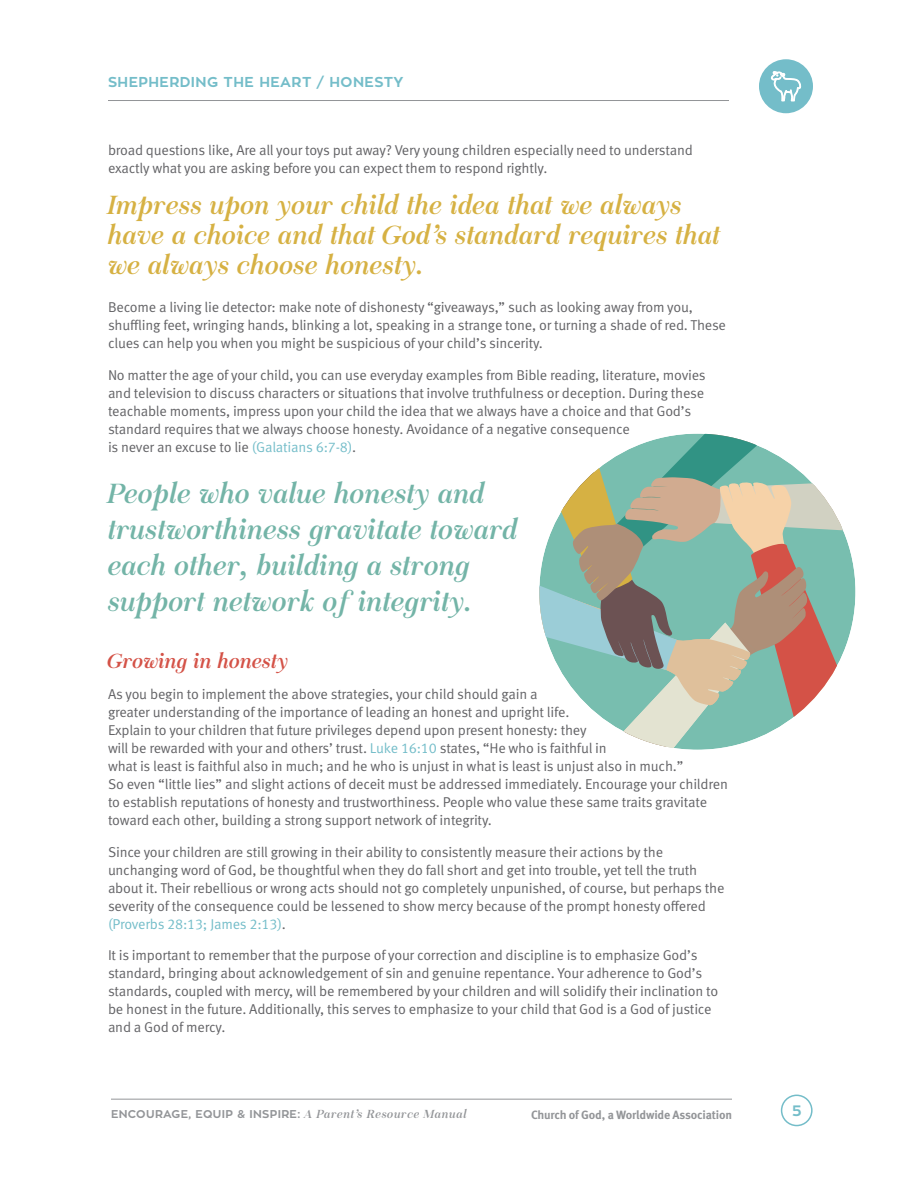
<style>
.page{position:relative;width:918px;height:1188px;background:#fff}
.page>*{position:absolute;margin:0;border:0;box-sizing:border-box;transform-origin:0 0}
.t1{font:italic 28.5px/36px "Chapaza Abigail";letter-spacing:-.01em;color:#73b4a7}
.t2{font:italic 27px/30px "Chapaza Abigail";letter-spacing:-.01em;color:#d6b143}
.t3{font:italic 21px "Chapaza Abigail";letter-spacing:-.01em;color:#d45247}
.t4{font:700 15px "Zona Pro";color:#74bdc9}
.t5{font:14.25px/18px "Meta OT Norm";letter-spacing:-.015em;color:#636366}
.t6{font:700 14.25px "Zona Pro";letter-spacing:.03em;color:#74bdc9}
.t7{font:700 12px "Meta OT";letter-spacing:-.015em;color:#939598}
.t8{font:700 11.25px "Zona Pro";letter-spacing:.03em;color:#939598}
.s1{color:#74bdc9}
.s2{font-family:"Chapaza Abigail";font-weight:400;font-style:italic;font-size:12px}
</style>
<div class="page">
<div style="left:759px;top:59px;width:54px;height:54px;background:#74bdc9;border-radius:50%"></div>
<svg style="left:771px;top:71px;width:30px;height:30px"></svg>
<hr style="left:108px;top:100px;width:621px;height:1px;background:#939598">
<hr style="left:111px;top:1099px;width:621px;height:1px;background:#939598">
<div style="left:781px;top:1095px;width:32px;height:31px;border:2px solid #74bdc9;border-radius:50%"></div>
<svg style="left:539px;top:434px;width:316px;height:316px"></svg>
<p class="t6" style="left:108px;top:72px;width:297px">SHEPHERDING THE HEART / HONESTY</p>
<p class="t5" style="left:108px;top:141px;width:586px">broad questions like, Are all your toys put away? Very young children especially need to understand exactly what you are asking before you can expect them to respond rightly.</p>
<p class="t2" style="left:108px;top:192px;width:614px">Impress upon your child the idea that we always have a choice and that God’s standard requires that we always choose honesty.</p>
<p class="t5" style="left:108px;top:299px;width:620px">Become a living lie detector: make note of dishonesty “giveaways,” such as looking away from you, shuffling feet, wringing hands, blinking a lot, speaking in a strange tone, or turning a shade of red. These clues can help you when you might be suspicious of your child’s sincerity.</p>
<p class="t5" style="left:108px;top:366px;width:599px">No matter the age of your child, you can use everyday examples from Bible reading, literature, movies and television to discuss characters or situations that involve truthfulness or deception. During these teachable moments, impress upon your child the idea that we always have a choice and that God’s standard requires that we always choose honesty. Avoidance of a negative consequence<br>is never an excuse to lie <span class="s1">(Galatians 6:7-8)</span>.</p>
<p class="t1" style="left:108px;top:477px;width:412px">People who value honesty and trustworthiness gravitate toward each other, building a strong support network of integrity.</p>
<p class="t3" style="left:108px;top:647px;width:182px">Growing in honesty</p>
<p class="t5" style="left:108px;top:686px;width:621px">As you begin to implement the above strategies, your child should gain a<br>greater understanding of the importance of leading an honest and upright life.<br>Explain to your children that future privileges depend upon present honesty: they<br>will be rewarded with your and others’ trust. <span class="s1">Luke 16:10</span> states, “He who is faithful in<br>what is least is faithful also in much; and he who is unjust in what is least is unjust also in much.”<br>So even “little lies” and slight actions of deceit must be addressed immediately. Encourage your children to establish reputations of honesty and trustworthiness. People who value these same traits gravitate toward each other, building a strong support network of integrity.</p>
<p class="t5" style="left:108px;top:843px;width:618px">Since your children are still growing in their ability to consistently measure their actions by the unchanging word of God, be thoughtful when they do fall short and get into trouble, yet tell the truth about it. Their rebellious or wrong acts should not go completely unpunished, of course, but perhaps the severity of the consequence could be lessened to show mercy because of the prompt honesty offered <span class="s1">(Proverbs 28:13; James 2:13)</span>.</p>
<p class="t5" style="left:108px;top:947px;width:612px">It is important to remember that the purpose of your correction and discipline is to emphasize God’s standard, bringing about acknowledgement of sin and genuine repentance. Your adherence to God’s standards, coupled with mercy, will be remembered by your children and will solidify their inclination to be honest in the future. Additionally, this serves to emphasize to your child that God is a God of justice and a God of mercy.</p>
<p class="t8" style="left:111px;top:1107px;width:357px">ENCOURAGE, EQUIP &amp; INSPIRE: <span class="s2">A Parent’s Resource Manual</span></p>
<p class="t7" style="left:531px;top:1107px;width:202px">Church of God, a Worldwide Association</p>
<p class="t4" style="left:792px;top:1101px;width:11px">5</p>
</div>
